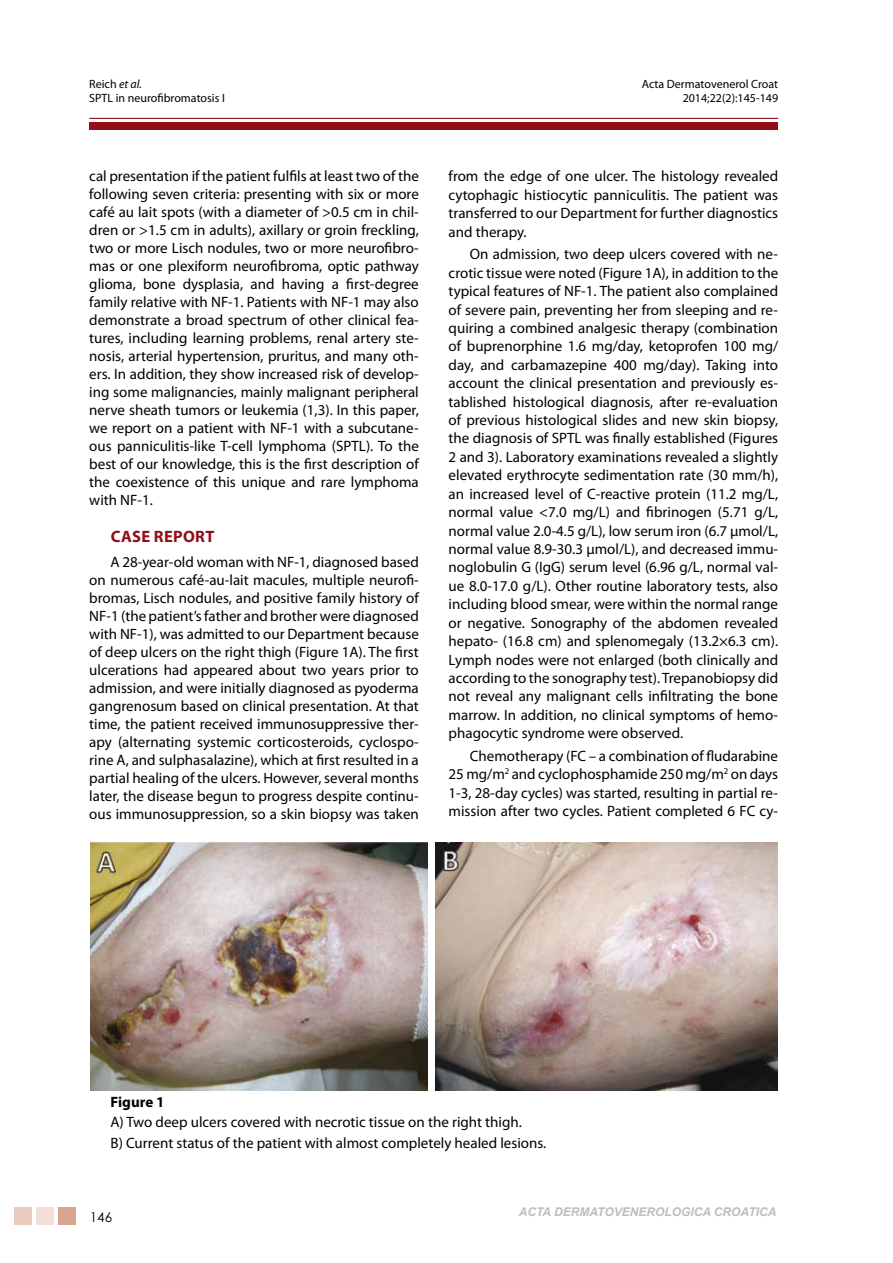
<style>
.page{position:relative;width:893px;height:1263px;background:#fff}
.page>*{position:absolute;margin:0;border:0;box-sizing:border-box;transform-origin:0 0}
.t1{font:700 16.5px "Myriad Pro";letter-spacing:.025em;color:#930d17}
.t2{font:15px/18px "Myriad Pro";color:#000;text-align:justify}
.t3{font:700 15px "Myriad Pro";letter-spacing:-.005em;color:#000}
.t4{font:13.5px "Century Gothic";color:#000}
.t5{font:12px "Myriad Pro";color:#000}
.t6{font:italic 700 12px "Arial";color:#bcbdbe}
.s1{font-style:italic}
</style>
<div class="page">
<div style="left:89px;top:122px;width:689px;height:8px;background:#930d17"></div>
<hr style="left:89px;top:118px;width:689px;height:1px;background:#930d17">
<div style="left:14px;top:1207px;width:18px;height:18px;background:#eacbbe"></div>
<div style="left:36px;top:1207px;width:18px;height:18px;background:#f3dfd7"></div>
<div style="left:59px;top:1207px;width:17px;height:18px;background:#d9a591"></div>
<img style="left:90px;top:842px;width:338px;height:248px">
<img style="left:436px;top:842px;width:342px;height:248px">
<p class="t5" style="left:89px;top:77px;width:54px">Reich <span class="s1">et al.</span></p>
<p class="t5" style="left:642px;top:77px;width:138px">Acta Dermatovenerol Croat</p>
<p class="t5" style="left:89px;top:91px;width:137px">SPTL in neurofibromatosis I</p>
<p class="t5" style="left:683px;top:91px;width:97px">2014;22(2):145-149</p>
<p class="t2" style="left:89px;top:167px;width:331px">cal presentation if the patient fulfils at least two of the following seven criteria: presenting with six or more café au lait spots (with a diameter of &gt;0.5 cm in chil&shy;dren or &gt;1.5 cm in adults), axillary or groin freckling, two or more Lisch nodules, two or more neurofibro&shy;mas or one plexiform neurofibroma, optic pathway glioma, bone dysplasia, and having a first-degree family relative with NF-1. Patients with NF-1 may also demonstrate a broad spectrum of other clinical fea&shy;tures, including learning problems, renal artery ste&shy;nosis, arterial hypertension, pruritus, and many oth&shy;ers. In addition, they show increased risk of develop&shy;ing some malignancies, mainly malignant peripheral nerve sheath tumors or leukemia (1,3). In this paper, we report on a patient with NF-1 with a subcutane&shy;ous panniculitis-like T-cell lymphoma (SPTL). To the best of our knowledge, this is the first description of the coexistence of this unique and rare lymphoma with NF-1.</p>
<p class="t1" style="left:111px;top:526px;width:95px">CASE REPORT</p>
<p class="t2" style="left:89px;top:552px;width:331px;text-indent:21px">A 28-year-old woman with NF-1, diagnosed based on numerous café-au-lait macules, multiple neurofi&shy;bromas, Lisch nodules, and positive family history of NF-1 (the patient’s father and brother were diagnosed with NF-1), was admitted to our Department because of deep ulcers on the right thigh (Figure 1A). The first ulcerations had appeared about two years prior to admission, and were initially diagnosed as pyoderma gangrenosum based on clinical presentation. At that time, the patient received immunosuppressive ther&shy;apy (alternating systemic corticosteroids, cyclospo&shy;rine A, and sulphasalazine), which at first resulted in a partial healing of the ulcers. However, several months later, the disease begun to progress despite continu&shy;ous immunosuppression, so a skin biopsy was taken</p>
<p class="t2" style="left:449px;top:167px;width:331px;line-height:18.5px">from the edge of one ulcer. The histology revealed cytophagic histiocytic panniculitis. The patient was transferred to our Department for further diagnostics and therapy.</p>
<p class="t2" style="left:449px;top:245px;width:331px;line-height:18.5px;text-indent:21px">On admission, two deep ulcers covered with ne&shy;crotic tissue were noted (Figure 1A), in addition to the typical features of NF-1. The patient also complained of severe pain, preventing her from sleeping and re&shy;quiring a combined analgesic therapy (combination of buprenorphine 1.6 mg/day, ketoprofen 100 mg/ day, and carbamazepine 400 mg/day). Taking into account the clinical presentation and previously es&shy;tablished histological diagnosis, after re-evaluation of previous histological slides and new skin biopsy, the diagnosis of SPTL was finally established (Figures 2 and 3). Laboratory examinations revealed a slightly elevated erythrocyte sedimentation rate (30 mm/h), an increased level of C-reactive protein (11.2 mg/L, normal value &lt;7.0 mg/L) and fibrinogen (5.71 g/L, normal value 2.0-4.5 g/L), low serum iron (6.7 µmol/L, normal value 8.9-30.3 µmol/L), and decreased immu&shy;noglobulin G (IgG) serum level (6.96 g/L, normal val&shy;ue 8.0-17.0 g/L). Other routine laboratory tests, also including blood smear, were within the normal range or negative. Sonography of the abdomen revealed hepato- (16.8 cm) and splenomegaly (13.2×6.3 cm).<br>Lymph nodes were not enlarged (both clinically and according to the sonography test). Trepanobiopsy did not reveal any malignant cells infiltrating the bone marrow. In addition, no clinical symptoms of hemo&shy;phagocytic syndrome were observed.</p>
<p class="t2" style="left:449px;top:746px;width:331px;line-height:18.5px;text-indent:21px">Chemotherapy (FC – a combination of fludarabine 25 mg/m<sup>2</sup> and cyclophosphamide 250 mg/m<sup>2</sup> on days 1-3, 28-day cycles) was started, resulting in partial re&shy;mission after two cycles. Patient completed 6 FC cy-</p>
<p class="t3" style="left:111px;top:1092px;width:56px">FIGURE 1</p>
<p class="t2" style="left:111px;top:1112px;width:437px;line-height:20.7px">A) Two deep ulcers covered with necrotic tissue on the right thigh.<br>B) Current status of the patient with almost completely healed lesions.</p>
<p class="t4" style="left:90px;top:1207px;width:24px">146</p>
<p class="t6" style="left:519px;top:1204px;width:259px">ACTA DERMATOVENEROLOGICA CROATICA</p>
</div>
